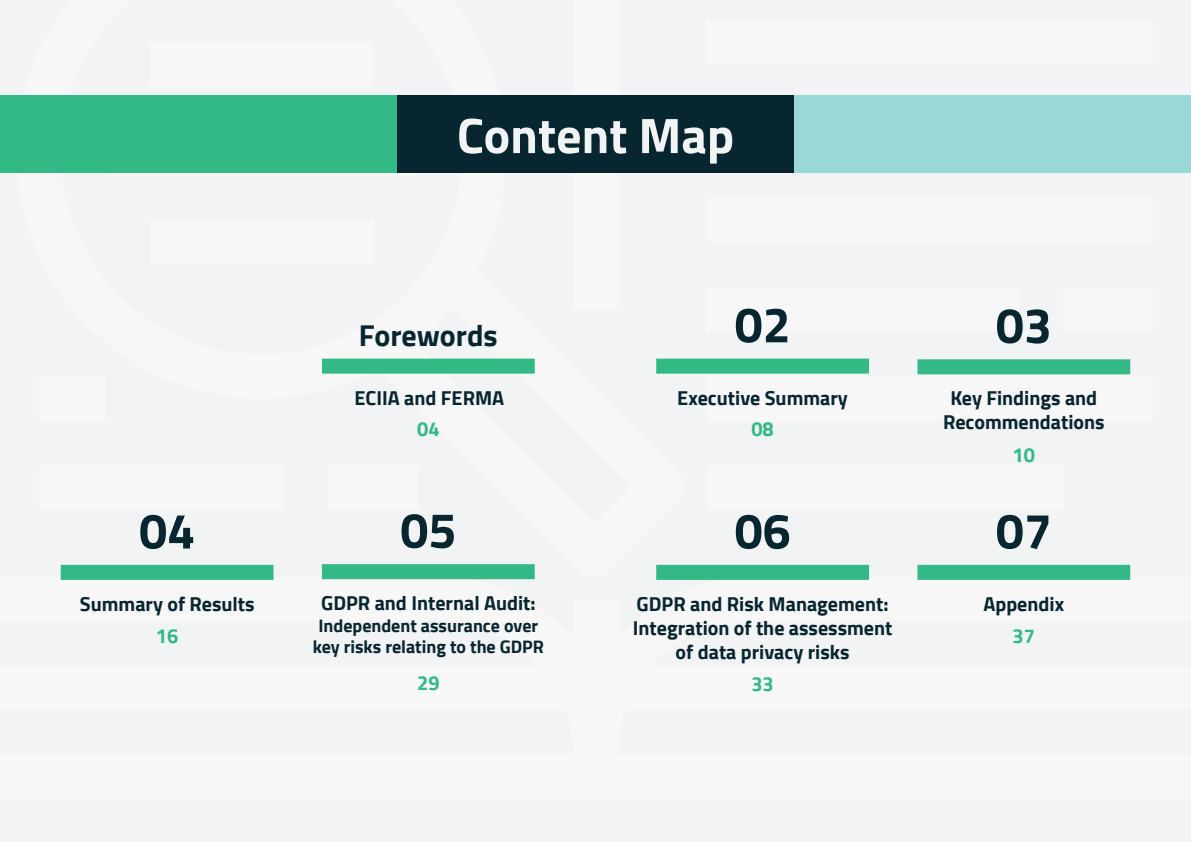
<style>
.page{position:relative;width:1191px;height:842px;background:#f2f3f4}
.page>*{position:absolute;margin:0;border:0;box-sizing:border-box;transform-origin:0 0}
.t1{font:700 50px "Cairo";color:#07262f}
.t2{font:700 50px "Cairo";color:#f2f3f4}
.t3{font:700 30px "Cairo";color:#07262f}
.t4{font:700 20px/24px "Cairo";color:#07262f;text-align:center}
.t5{font:700 20px "Cairo";color:#32b986}
.t6{font:700 18px/21.6px "Cairo";color:#07262f;text-align:center}
</style>
<div class="page">
<div style="left:150px;top:42px;width:223px;height:45px;background:#f7f7f8"></div>
<div style="left:106px;top:132px;width:311px;height:44px;background:#f7f7f8"></div>
<div style="left:150px;top:221px;width:223px;height:44px;background:#f7f7f8"></div>
<div style="left:707px;top:20px;width:445px;height:45px;background:#f7f7f8"></div>
<div style="left:707px;top:198px;width:445px;height:45px;background:#f7f7f8"></div>
<div style="left:707px;top:287px;width:311px;height:45px;background:#f7f7f8"></div>
<div style="left:707px;top:376px;width:445px;height:45px;background:#f7f7f8"></div>
<div style="left:707px;top:465px;width:356px;height:45px;background:#f7f7f8"></div>
<div style="left:39px;top:465px;width:245px;height:45px;background:#f7f7f8"></div>
<div style="left:1063px;top:287px;width:89px;height:45px;background:#f7f7f8"></div>
<div style="left:328px;top:465px;width:89px;height:45px;background:#f7f7f8"></div>
<div style="left:39px;top:376px;width:67px;height:45px;background:#f7f7f8"></div>
<div style="left:0;top:95px;width:397px;height:78px;background:#32b986"></div>
<div style="left:397px;top:95px;width:397px;height:78px;background:#07262f"></div>
<div style="left:794px;top:95px;width:397px;height:78px;background:#9ad7d7"></div>
<div style="left:656px;top:359px;width:213px;height:15px;background:#32b986"></div>
<div style="left:917px;top:565px;width:213px;height:15px;background:#32b986"></div>
<div style="left:917px;top:359px;width:213px;height:15px;background:#32b986"></div>
<div style="left:61px;top:565px;width:212px;height:15px;background:#32b986"></div>
<div style="left:322px;top:564px;width:213px;height:15px;background:#32b986"></div>
<div style="left:656px;top:565px;width:213px;height:15px;background:#32b986"></div>
<div style="left:322px;top:359px;width:213px;height:15px;background:#32b986"></div>
<p class="t1" style="left:139px;top:502px;width:57px">04</p>
<p class="t4" style="left:80px;top:592px;width:176px">Summary of Results</p>
<p class="t5" style="left:156px;top:624px;width:24px">16</p>
<p class="t2" style="left:457px;top:107px;width:279px">Content Map</p>
<p class="t3" style="left:359px;top:318px;width:140px">Forewords</p>
<p class="t4" style="left:354px;top:386px;width:151px">ECIIA and FERMA</p>
<p class="t5" style="left:417px;top:418px;width:24px">04</p>
<p class="t1" style="left:400px;top:501px;width:57px">05</p>
<p class="t4" style="left:321px;top:591px;width:216px">GDPR and Internal Audit:</p>
<p class="t6" style="left:313px;top:615px;width:233px">Independent assurance over key risks relating to the GDPR</p>
<p class="t5" style="left:417px;top:671px;width:24px">29</p>
<p class="t1" style="left:734px;top:296px;width:57px">02</p>
<p class="t4" style="left:677px;top:386px;width:172px">Executive Summary</p>
<p class="t5" style="left:751px;top:418px;width:24px">08</p>
<p class="t1" style="left:734px;top:502px;width:57px">06</p>
<p class="t4" style="left:633px;top:592px;width:261px">GDPR and Risk Management:<br>Integration of the assessment of data privacy risks</p>
<p class="t5" style="left:751px;top:672px;width:24px">33</p>
<p class="t1" style="left:995px;top:296px;width:57px">03</p>
<p class="t4" style="left:943px;top:386px;width:163px">Key Findings and<br>Recommendations</p>
<p class="t5" style="left:1012px;top:444px;width:24px">10</p>
<p class="t1" style="left:995px;top:502px;width:57px">07</p>
<p class="t4" style="left:983px;top:592px;width:82px">Appendix</p>
<p class="t5" style="left:1012px;top:624px;width:24px">37</p>
</div>
